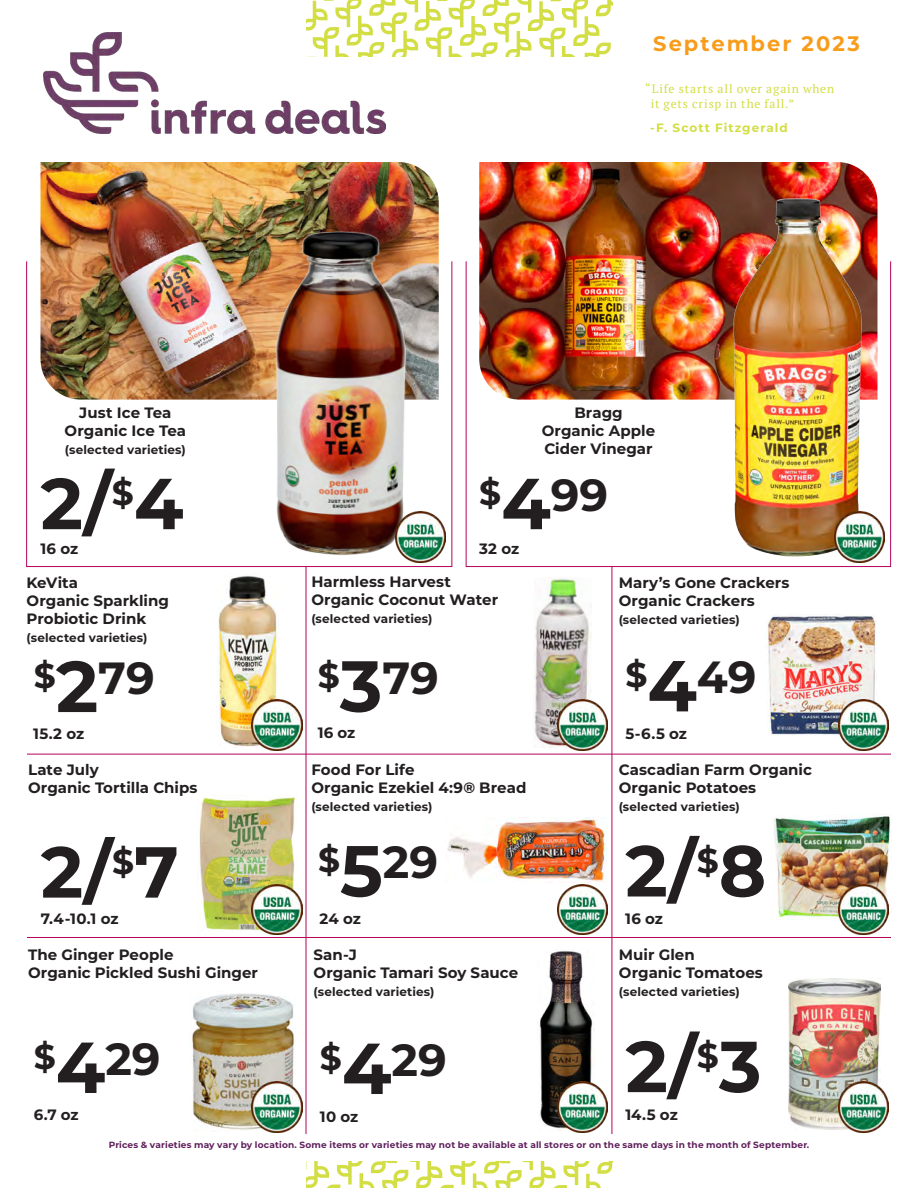
<style>
.page{position:relative;width:918px;height:1188px;background:#fff}
.page>*{position:absolute;margin:0;border:0;box-sizing:border-box;transform-origin:0 0}
.Price___Test{font:700 72px "Montserrat";color:#231f20}
.Price_with_GREP{font:700 72px "Montserrat";color:#231f20}
.Price___Test-2{font:700 45px "Montserrat";color:#231f20}
.Price_with_GREP-2{font:700 45px "Montserrat";color:#231f20}
.Price_with_GREP-3{font:700 34.5px "Montserrat";color:#231f20}
.t1{font:700 21px "Montserrat";letter-spacing:.095em;color:#f89c1c}
.Product_Name{font:700 15px "Montserrat";color:#231f20}
.Product_Name-2{font:700 12px "Montserrat";letter-spacing:.01em;color:#231f20}
.t2{font:12px/15px "PT Serif";letter-spacing:.07em;color:#d2de43}
.t3{font:700 12px "Montserrat";letter-spacing:.085em;color:#d2de43}
.t4{font:700 9px "Montserrat";letter-spacing:.02em;color:#601f5c}
.s1{font-size:72px}
.s2{font-size:34.5px}
</style>
<div class="page">
<img style="left:533px;top:577px;width:59px;height:171px">
<img style="left:218px;top:576px;width:61px;height:171px">
<img style="left:40px;top:162px;width:399px;height:238px">
<img style="left:479px;top:162px;width:399px;height:238px">
<hr style="left:612px;top:566px;width:1px;height:568px;background:#b5025b">
<hr style="left:27px;top:754px;width:864px;height:1px;background:#b5025b">
<hr style="left:27px;top:937px;width:864px;height:1px;background:#b5025b">
<hr style="left:306px;top:567px;width:1px;height:567px;background:#b5025b">
<img style="left:788px;top:978px;width:92px;height:152px">
<svg style="left:306px;top:1162px;width:306px;height:26px"></svg>
<img style="left:192px;top:993px;width:102px;height:139px">
<img style="left:43px;top:33px;width:343px;height:101px">
<svg style="left:306px;top:0;width:306px;height:56px"></svg>
<img style="left:539px;top:950px;width:55px;height:178px">
<img style="left:773px;top:816px;width:119px;height:103px">
<img style="left:447px;top:817px;width:159px;height:64px">
<img style="left:269px;top:226px;width:145px;height:329px">
<img style="left:728px;top:193px;width:139px;height:364px">
<img style="left:199px;top:797px;width:96px;height:133px">
<img style="left:395px;top:512px;width:51px;height:50px">
<img style="left:834px;top:512px;width:51px;height:50px">
<img style="left:252px;top:700px;width:50px;height:50px">
<img style="left:557px;top:700px;width:51px;height:50px">
<img style="left:252px;top:884px;width:50px;height:51px">
<img style="left:557px;top:884px;width:51px;height:51px">
<img style="left:838px;top:884px;width:51px;height:51px">
<img style="left:252px;top:1082px;width:50px;height:50px">
<img style="left:557px;top:1082px;width:51px;height:50px">
<img style="left:838px;top:1082px;width:51px;height:50px">
<img style="left:767px;top:614px;width:109px;height:122px">
<img style="left:838px;top:700px;width:51px;height:50px">
<p class="Product_Name" style="left:79px;top:402px;width:94px">Just Ice Tea</p>
<p class="Product_Name" style="left:65px;top:420px;width:123px">Organic Ice Tea</p>
<p class="Product_Name-2" style="left:65px;top:441px;width:123px">(selected varieties)</p>
<p class="t1" style="left:653px;top:28px;width:208px">September 2023</p>
<p class="t2" style="left:651px;top:81px;width:185px;text-indent:-5px">“Life starts all over again when it gets crisp in the fall.”</p>
<p class="t3" style="left:650px;top:119px;width:139px">-F. Scott Fitzgerald</p>
<p class="Product_Name" style="left:574px;top:402px;width:50px">Bragg</p>
<p class="Product_Name" style="left:542px;top:420px;width:115px">Organic Apple</p>
<p class="Product_Name" style="left:544px;top:438px;width:110px">Cider Vinegar</p>
<p class="Price_with_GREP" style="left:40px;top:452px;width:73px">2/</p>
<p class="Product_Name" style="left:40px;top:537px;width:39px">16 oz</p>
<p class="Price_with_GREP-3" style="left:112px;top:468px;width:73px">$<span class="s1">4</span></p>
<p class="Price_with_GREP-2" style="left:479px;top:463px;width:130px"><span class="s2">$</span><span class="s1">4</span>99</p>
<p class="Product_Name" style="left:479px;top:538px;width:41px">32 oz</p>
<p class="Product_Name" style="left:27px;top:571px;width:53px">KeVita</p>
<p class="Product_Name" style="left:27px;top:589px;width:144px">Organic Sparkling</p>
<p class="Product_Name" style="left:27px;top:607px;width:121px">Probiotic Drink</p>
<p class="Product_Name-2" style="left:27px;top:629px;width:123px">(selected varieties)</p>
<p class="Price___Test-2" style="left:34px;top:646px;width:123px"><span class="s2">$</span><span class="s1">2</span>79</p>
<p class="Product_Name" style="left:33px;top:723px;width:53px">15.2 oz</p>
<p class="Product_Name" style="left:28px;top:759px;width:72px">Late July</p>
<p class="Product_Name" style="left:28px;top:777px;width:171px">Organic Tortilla Chips</p>
<p class="Price___Test" style="left:41px;top:820px;width:140px">2/<sup>$</sup>7</p>
<p class="Product_Name" style="left:41px;top:908px;width:79px">7.4-10.1 oz</p>
<p class="Product_Name" style="left:28px;top:943px;width:147px">The Ginger People</p>
<p class="Product_Name" style="left:28px;top:961px;width:232px">Organic Pickled Sushi Ginger</p>
<p class="Product_Name" style="left:311px;top:571px;width:141px">Harmless Harvest</p>
<p class="Product_Name" style="left:311px;top:589px;width:188px">Organic Coconut Water</p>
<p class="Product_Name-2" style="left:311px;top:610px;width:123px">(selected varieties)</p>
<p class="Price___Test-2" style="left:318px;top:645px;width:123px"><span class="s2">$</span><span class="s1">3</span>79</p>
<p class="Product_Name" style="left:318px;top:722px;width:39px">16 oz</p>
<p class="Product_Name" style="left:311px;top:759px;width:105px">Food For Life</p>
<p class="Product_Name" style="left:311px;top:777px;width:217px">Organic Ezekiel 4:9® Bread</p>
<p class="Product_Name-2" style="left:311px;top:798px;width:123px">(selected varieties)</p>
<p class="Price___Test-2" style="left:318px;top:830px;width:122px"><span class="s2">$</span><span class="s1">5</span>29</p>
<p class="Product_Name" style="left:320px;top:908px;width:43px">24 oz</p>
<p class="Product_Name" style="left:314px;top:944px;width:45px">San-J</p>
<p class="Product_Name" style="left:314px;top:962px;width:206px">Organic Tamari Soy Sauce</p>
<p class="Product_Name-2" style="left:314px;top:983px;width:123px">(selected varieties)</p>
<p class="Product_Name" style="left:619px;top:572px;width:172px">Mary’s Gone Crackers</p>
<p class="Product_Name" style="left:619px;top:590px;width:138px">Organic Crackers</p>
<p class="Product_Name-2" style="left:619px;top:611px;width:123px">(selected varieties)</p>
<p class="Price___Test-2" style="left:625px;top:645px;width:133px"><span class="s2">$</span><span class="s1">4</span>49</p>
<p class="Product_Name" style="left:625px;top:723px;width:63px">5-6.5 oz</p>
<p class="Product_Name" style="left:619px;top:759px;width:195px">Cascadian Farm Organic</p>
<p class="Product_Name" style="left:619px;top:777px;width:139px">Organic Potatoes</p>
<p class="Product_Name-2" style="left:619px;top:798px;width:123px">(selected varieties)</p>
<p class="Price___Test" style="left:625px;top:819px;width:142px">2/<sup>$</sup>8</p>
<p class="Product_Name" style="left:625px;top:908px;width:39px">16 oz</p>
<p class="Product_Name" style="left:619px;top:944px;width:77px">Muir Glen</p>
<p class="Product_Name" style="left:619px;top:962px;width:145px">Organic Tomatoes</p>
<p class="Product_Name-2" style="left:619px;top:983px;width:123px">(selected varieties)</p>
<p class="Price_with_GREP-2" style="left:34px;top:1027px;width:128px"><span class="s2">$</span><span class="s1">4</span>29</p>
<p class="Product_Name" style="left:34px;top:1104px;width:46px">6.7 oz</p>
<p class="Price___Test-2" style="left:320px;top:1028px;width:128px"><span class="s2">$</span><span class="s1">4</span>29</p>
<p class="Product_Name" style="left:320px;top:1106px;width:40px">10 oz</p>
<p class="Price_with_GREP" style="left:625px;top:1015px;width:138px">2/<sup>$</sup>3</p>
<p class="Product_Name" style="left:625px;top:1104px;width:54px">14.5 oz</p>
<p class="t4" style="left:109px;top:1138px;width:702px">Prices &amp; varieties may vary by location. Some items or varieties may not be available at all stores or on the same days in the month of September.</p>
</div>
